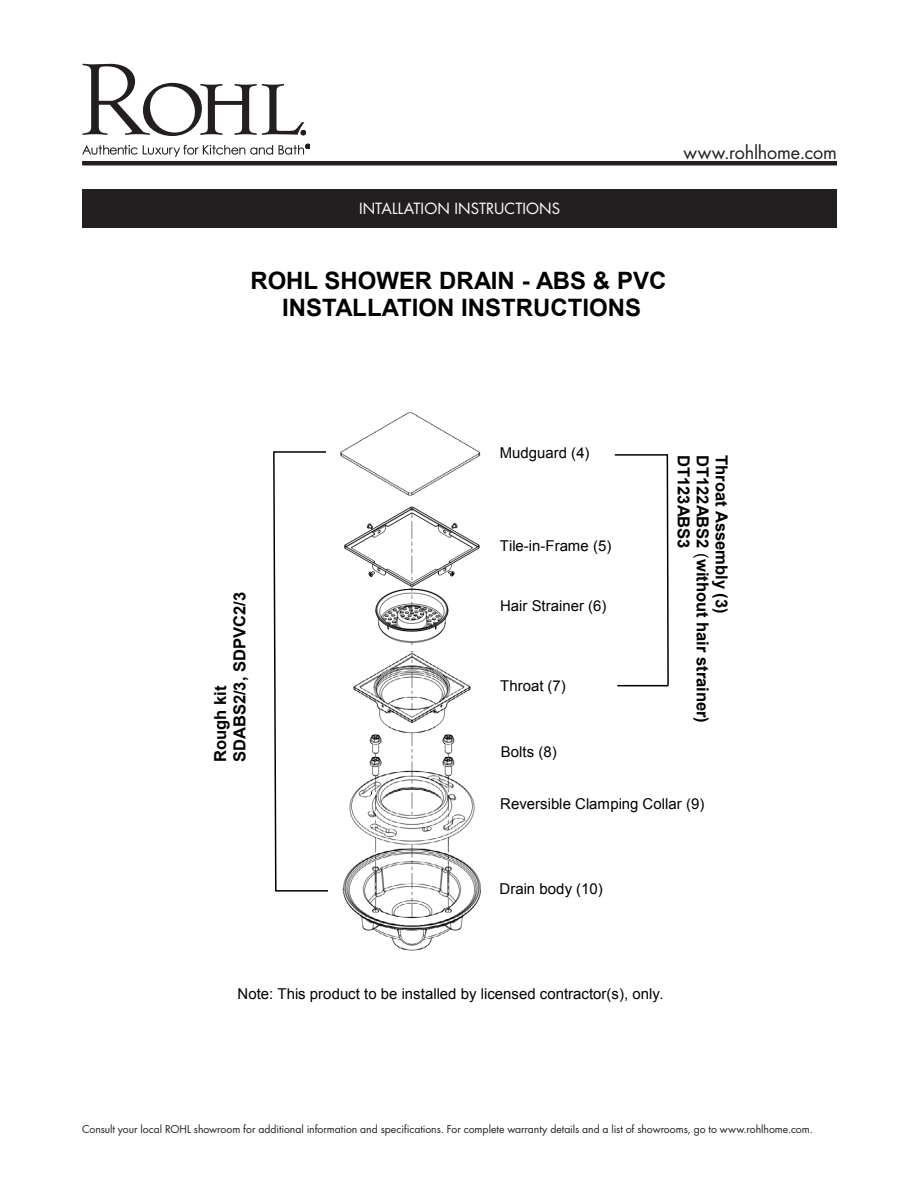
<style>
.page{position:relative;width:918px;height:1188px;background:#fff}
.page>*{position:absolute;margin:0;border:0;box-sizing:border-box;transform-origin:0 0}
.t1{font:700 24px/27.8px "Arial";color:#000;text-align:center}
.t2{font:18px "Futura";letter-spacing:-.005em;color:#231f20}
.t3{font:700 16.65px "Arial";letter-spacing:-.005em;color:#000}
.t4{font:700 16.5px/19px "Arial";letter-spacing:-.005em;color:#000}
.t5{font:15px "Arial";color:#000}
.Product_Title_Bar{font:15px "Futura";letter-spacing:.005em;color:#fff}
.t6{font:10.5px "Futura";letter-spacing:-.005em;color:#231f20}
.s1{font-weight:400}
</style>
<div class="page">
<svg style="left:82px;top:64px;width:224px;height:72px"></svg>
<svg style="left:82px;top:145px;width:191px;height:12px"></svg>
<svg style="left:279px;top:144px;width:31px;height:11px"></svg>
<hr style="left:82px;top:161px;width:755px;height:4px;background:#231f20">
<div style="left:82px;top:189px;width:755px;height:38px;background:#231f20"></div>
<svg style="left:666px;top:454px;width:3px;height:231px"></svg>
<hr style="left:617px;top:685px;width:52px;height:1px;background:#000">
<img style="left:342px;top:652px;width:139px;height:299px">
<img style="left:344px;top:506px;width:136px;height:139px">
<hr style="left:615px;top:454px;width:52px;height:2px;background:#000">
<hr style="left:273px;top:451px;width:53px;height:2px;background:#000">
<svg style="left:273px;top:451px;width:4px;height:439px"></svg>
<hr style="left:275px;top:890px;width:53px;height:2px;background:#000">
<img style="left:340px;top:411px;width:141px;height:84px">
<p class="Product_Title_Bar" style="left:359px;top:198px;width:203px">INTALLATION INSTRUCTIONS</p>
<p class="t2" style="left:683px;top:140px;width:155px">www.rohlhome.com</p>
<p class="t1" style="left:250px;top:267px;width:417px">ROHL SHOWER DRAIN - ABS &amp; PVC<br>INSTALLATION INSTRUCTIONS</p>
<p class="t4" style="left:211px;top:762px;width:171px;rotate:-90deg">Rough kit<br>SDABS2/3, SDPVC2/3</p>
<p class="t5" style="left:500px;top:443px;width:91px">Mudguard (4)</p>
<p class="t5" style="left:500px;top:535px;width:113px">Tile-in-Frame (5)</p>
<p class="t5" style="left:500px;top:596px;width:108px">Hair Strainer (6)</p>
<p class="t5" style="left:500px;top:676px;width:67px">Throat (7)</p>
<p class="t5" style="left:501px;top:742px;width:57px">Bolts (8)</p>
<p class="t4" style="left:712px;top:455px;width:269px;rotate:90deg">DT122ABS2 <span class="s1">(</span>without hair strainer)</p>
<p class="t4" style="left:731px;top:455px;width:160px;rotate:90deg">Throat Assembly (3)</p>
<p class="t3" style="left:695px;top:455px;width:95px;rotate:90deg">DT123ABS3</p>
<p class="t5" style="left:500px;top:793px;width:206px">Reversible Clamping Collar (9)</p>
<p class="t5" style="left:500px;top:879px;width:105px">Drain body (10)</p>
<p class="t5" style="left:238px;top:984px;width:428px">Note: This product to be installed by licensed contractor(s), only.</p>
<p class="t6" style="left:82px;top:1121px;width:732px">Consult your local ROHL showroom for additional information and specifications. For complete warranty details and a list of showrooms, go to www.rohlhome.com.</p>
</div>
